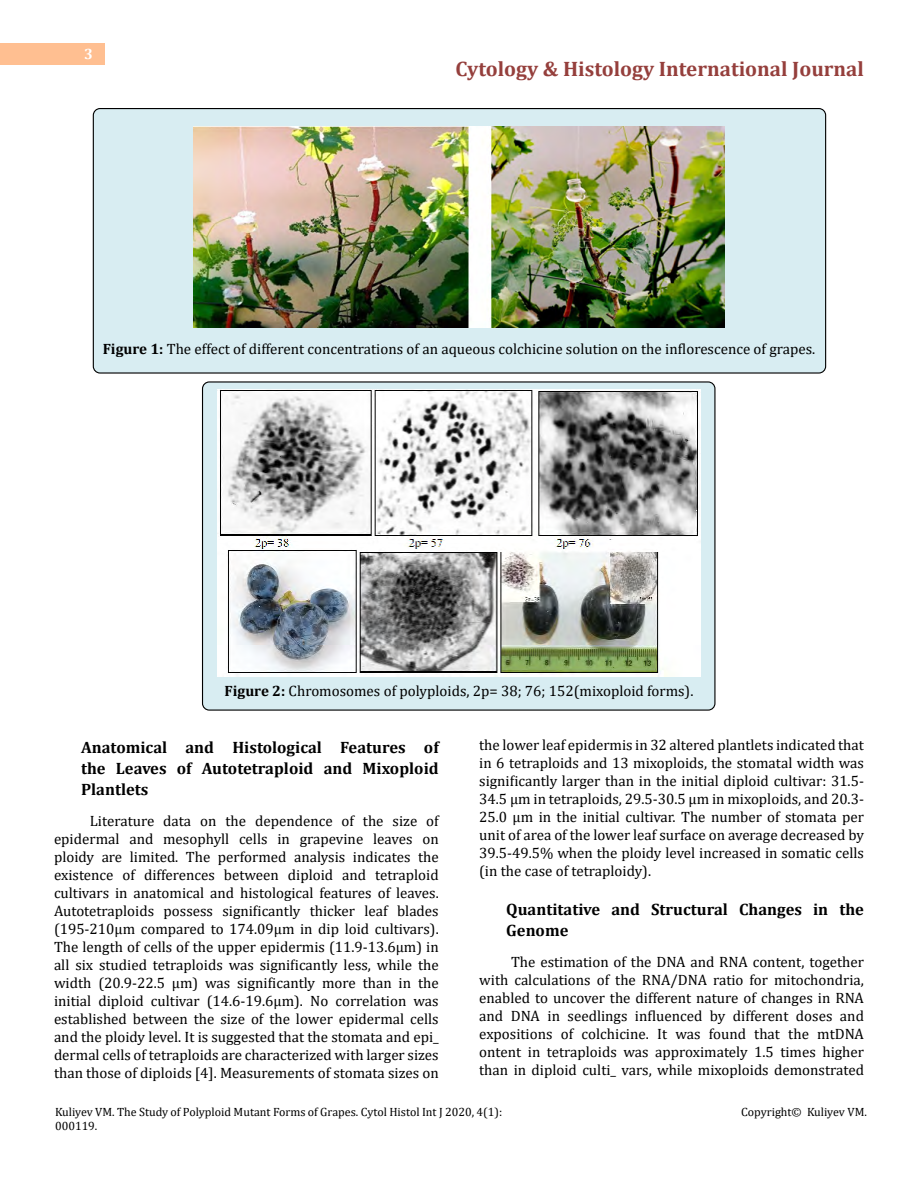
<style>
.page{position:relative;width:918px;height:1188px;background:#fff}
.page>*{position:absolute;margin:0;border:0;box-sizing:border-box;transform-origin:0 0}
.t1{font:700 21px "Cambria";color:#953f3c}
.t2{font:700 16.5px/21px "Cambria";color:#000;text-align:justify}
.t3{font:15px/18px "Cambria";color:#000;text-align:justify}
.t4{font:700 15px "Cambria";color:#fff}
.t5{font:12px/14.4px "Cambria";color:#000}
.s1{font-weight:700}
</style>
<div class="page">
<div style="left:0;top:43px;width:105px;height:21px;background:#ffbf91"></div>
<div style="left:93px;top:109px;width:733px;height:264px;background:#d8edf2;border-radius:7px"></div>
<div style="left:93px;top:108px;width:733px;height:266px;border:1px solid #000;border-radius:7px"></div>
<div style="left:203px;top:382px;width:512px;height:328px;background:#d8edf2;border-radius:7px"></div>
<img style="left:193px;top:126px;width:532px;height:202px">
<img style="left:217px;top:390px;width:484px;height:287px">
<p class="t4" style="left:84px;top:44px;width:10px">3</p>
<h1 class="t1" style="left:456px;top:54px;width:410px">Cytology &amp; Histology International Journal</h1>
<p class="t3" style="left:103px;top:339px;width:714px"><span class="s1">Figure 1:</span> The effect of different concentrations of an aqueous colchicine solution on the inflorescence of grapes.</p>
<p class="t3" style="left:225px;top:681px;width:470px"><span class="s1">Figure 2:</span> Chromosomes of polyploids, 2p= 38; 76; 152(mixoploid forms).</p>
<p class="t2" style="left:81px;top:736px;width:359px">Anatomical and Histological Features of the Leaves of Autotetraploid and Mixoploid Plantlets</p>
<p class="t3" style="left:54px;top:812px;width:386px;text-indent:36px">Literature data on the dependence of the size of epidermal and mesophyll cells in grapevine leaves on ploidy are limited. The performed analysis indicates the existence of differences between diploid and tetraploid cultivars in anatomical and histological features of leaves.<br>Autotetraploids possess significantly thicker leaf blades (195-210μm compared to 174.09μm in dip loid cultivars).<br>The length of cells of the upper epidermis (11.9-13.6μm) in all six studied tetraploids was significantly less, while the width (20.9-22.5 μm) was significantly more than in the initial diploid cultivar (14.6-19.6μm). No correlation was established between the size of the lower epidermal cells and the ploidy level. It is suggested that the stomata and epi_ dermal cells of tetraploids are characterized with larger sizes than those of diploids [4]. Measurements of stomata sizes on</p>
<p class="t3" style="left:479px;top:735px;width:386px">the lower leaf epidermis in 32 altered plantlets indicated that in 6 tetraploids and 13 mixoploids, the stomatal width was significantly larger than in the initial diploid cultivar: 31.5- 34.5 μm in tetraploids, 29.5-30.5 μm in mixoploids, and 20.3- 25.0 μm in the initial cultivar. The number of stomata per unit of area of the lower leaf surface on average decreased by 39.5-49.5% when the ploidy level increased in somatic cells (in the case of tetraploidy).</p>
<p class="t2" style="left:506px;top:898px;width:359px">Quantitative and Structural Changes in the<br>Genome</p>
<p class="t3" style="left:479px;top:953px;width:386px;text-indent:32px">The estimation of the DNA and RNA content, together with calculations of the RNA/DNA ratio for mitochondria, enabled to uncover the different nature of changes in RNA and DNA in seedlings influenced by different doses and expositions of colchicine. It was found that the mtDNA ontent in tetraploids was approximately 1.5 times higher than in diploid culti_ vars, while mixoploids demonstrated</p>
<p class="t5" style="left:55px;top:1105px;width:449px">Kuliyev VM. The Study of Polyploid Mutant Forms of Grapes. Cytol Histol Int J 2020, 4(1):<br>000119.</p>
<p class="t5" style="left:741px;top:1105px;width:127px">Copyright© Kuliyev VM.</p>
</div>
